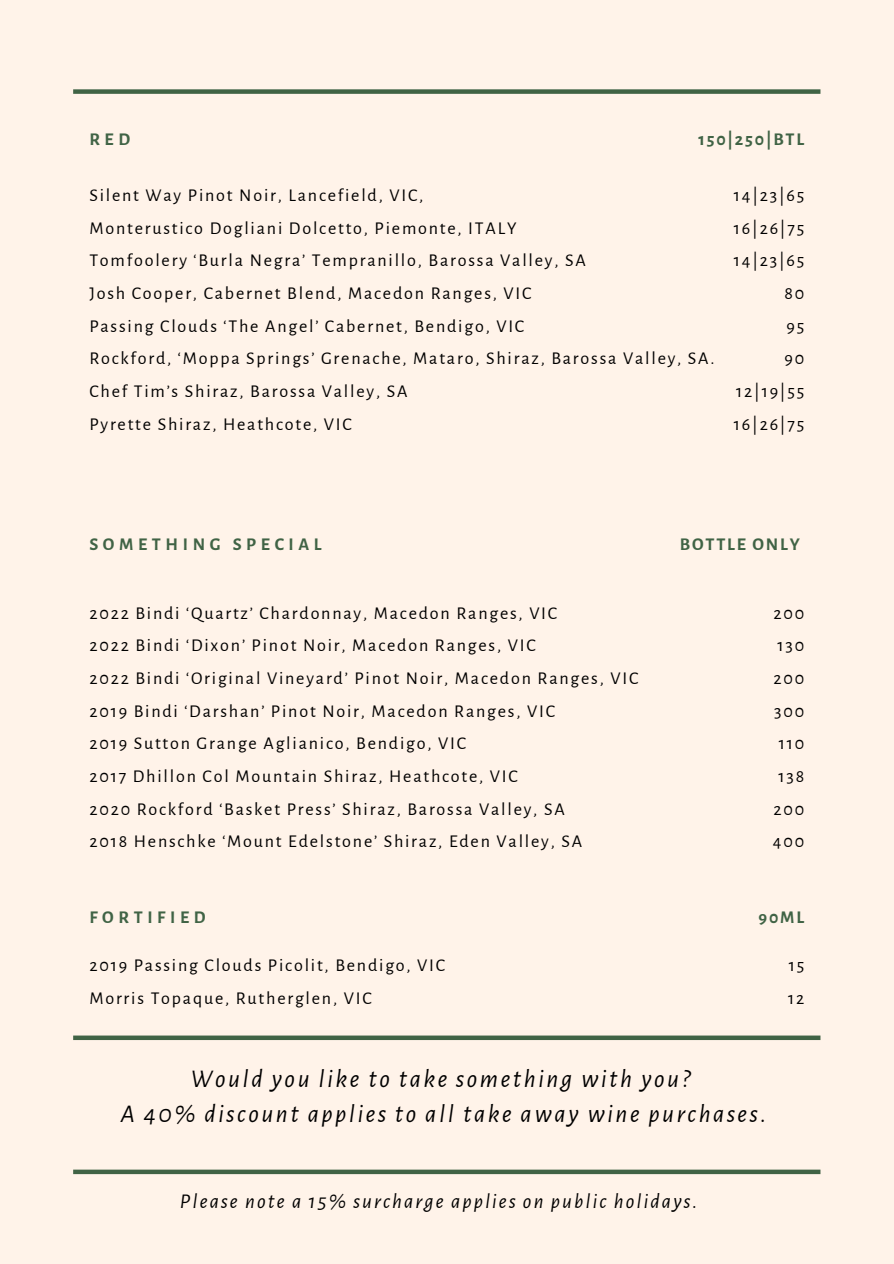
<style>
.page{position:relative;width:894px;height:1264px;background:#fff}
.page>*{position:absolute;margin:0;border:0;box-sizing:border-box;transform-origin:0 0}
.t1{font:italic 25.5px/34.8px "Alegreya Sans";letter-spacing:.1em;color:#000;text-align:center}
.t2{font:italic 21px "Alegreya Sans";letter-spacing:.1em;color:#000}
.t3{font:18px "Alegreya Sans";letter-spacing:.1em;color:#000}
.t4{font:700 18px "Alegreya Sans";letter-spacing:.255em;color:#406345}
.t5{font:700 18px "Alegreya Sans";letter-spacing:.1em;color:#406345}
</style>
<div class="page">
<div style="left:0;top:0;width:893px;height:1263px;background:#fff3e9"></div>
<div style="left:73px;top:89px;width:747px;height:5px;background:#406345"></div>
<div style="left:73px;top:1169px;width:747px;height:5px;background:#406345"></div>
<div style="left:73px;top:1035px;width:747px;height:5px;background:#406345"></div>
<h3 class="t4" style="left:89px;top:130px;width:42px">RED</h3>
<h3 class="t5" style="left:698px;top:130px;width:107px">150|250|BTL</h3>
<p class="t3" style="left:89px;top:187px;width:335px">Silent Way Pinot Noir, Lancefield, VIC,</p>
<p class="t3" style="left:89px;top:219px;width:428px">Monterustico Dogliani Dolcetto, Piemonte, ITALY</p>
<p class="t3" style="left:89px;top:252px;width:498px">Tomfoolery ‘Burla Negra’ Tempranillo, Barossa Valley, SA</p>
<p class="t3" style="left:89px;top:284px;width:443px">Josh Cooper, Cabernet Blend, Macedon Ranges, VIC</p>
<p class="t3" style="left:89px;top:317px;width:436px">Passing Clouds ‘The Angel’ Cabernet, Bendigo, VIC</p>
<p class="t3" style="left:89px;top:350px;width:626px">Rockford, ‘Moppa Springs’ Grenache, Mataro, Shiraz, Barossa Valley, SA.</p>
<p class="t3" style="left:89px;top:382px;width:319px">Chef Tim’s Shiraz, Barossa Valley, SA</p>
<p class="t3" style="left:89px;top:415px;width:264px">Pyrette Shiraz, Heathcote, VIC</p>
<p class="t3" style="left:733px;top:187px;width:72px">14|23|65</p>
<p class="t3" style="left:733px;top:219px;width:72px">16|26|75</p>
<p class="t3" style="left:733px;top:252px;width:72px">14|23|65</p>
<p class="t3" style="left:784px;top:284px;width:21px">80</p>
<p class="t3" style="left:786px;top:317px;width:19px">95</p>
<p class="t3" style="left:784px;top:350px;width:21px">90</p>
<p class="t3" style="left:736px;top:382px;width:69px">12|19|55</p>
<p class="t3" style="left:733px;top:415px;width:72px">16|26|75</p>
<p class="t4" style="left:89px;top:535px;width:234px">SOMETHING SPECIAL</p>
<p class="t5" style="left:679px;top:535px;width:121px">BOTTLE ONLY</p>
<p class="t3" style="left:89px;top:604px;width:469px">2022 Bindi ‘Quartz’ Chardonnay, Macedon Ranges, VIC</p>
<p class="t3" style="left:89px;top:637px;width:447px">2022 Bindi ‘Dixon’ Pinot Noir, Macedon Ranges, VIC</p>
<p class="t3" style="left:89px;top:669px;width:550px">2022 Bindi ‘Original Vineyard’ Pinot Noir, Macedon Ranges, VIC</p>
<p class="t3" style="left:89px;top:702px;width:467px">2019 Bindi ‘Darshan’ Pinot Noir, Macedon Ranges, VIC</p>
<p class="t3" style="left:89px;top:735px;width:378px">2019 Sutton Grange Aglianico, Bendigo, VIC</p>
<p class="t3" style="left:89px;top:767px;width:430px">2017 Dhillon Col Mountain Shiraz, Heathcote, VIC</p>
<h3 class="t3" style="left:89px;top:800px;width:476px">2020 Rockford ‘Basket Press’ Shiraz, Barossa Valley, SA</h3>
<h3 class="t3" style="left:89px;top:832px;width:494px">2018 Henschke ‘Mount Edelstone’ Shiraz, Eden Valley, SA</h3>
<p class="t3" style="left:773px;top:604px;width:32px">200</p>
<p class="t3" style="left:777px;top:637px;width:28px">130</p>
<p class="t3" style="left:773px;top:669px;width:32px">200</p>
<p class="t3" style="left:774px;top:702px;width:32px">300</p>
<p class="t3" style="left:778px;top:735px;width:27px">110</p>
<h3 class="t3" style="left:778px;top:767px;width:27px">138</h3>
<h3 class="t3" style="left:773px;top:800px;width:32px">200</h3>
<p class="t3" style="left:772px;top:832px;width:33px">400</p>
<p class="t4" style="left:89px;top:909px;width:118px">FORTIFIED</p>
<p class="t3" style="left:89px;top:956px;width:357px">2019 Passing Clouds Picolit, Bendigo, VIC</p>
<p class="t3" style="left:89px;top:989px;width:284px">Morris Topaque, Rutherglen, VIC</p>
<p class="t4" style="left:758px;top:909px;width:47px">90ML</p>
<p class="t3" style="left:788px;top:956px;width:17px">15</p>
<p class="t3" style="left:787px;top:989px;width:18px">12</p>
<h2 class="t1" style="left:121px;top:1061px;width:646px">Would you like to take something with you?<br>A 40% discount applies to all take away wine purchases.</h2>
<h1 class="t2" style="left:180px;top:1191px;width:519px">Please note a 15% surcharge applies on public holidays.</h1>
</div>
